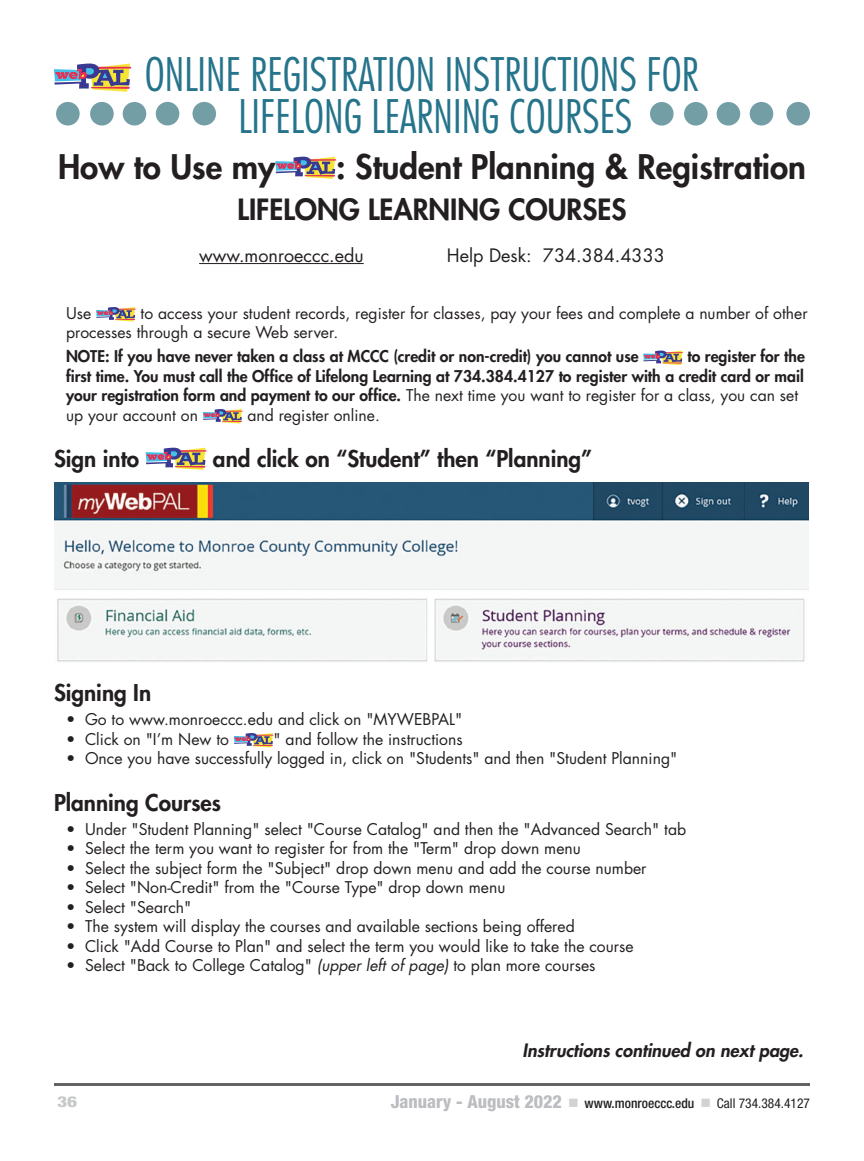
<style>
.page{position:relative;width:864px;height:1161px;background:#fff}
.page>*{position:absolute;margin:0;border:0;box-sizing:border-box;transform-origin:0 0}
.Page_Title{font:300 condensed 45px "Futura Std";color:#25748b}
.t1{font:800 33px "Futura Std";color:#231f20}
.Paragraph_Header{font:800 28.5px "Futura Std";color:#231f20}
.Paragraph_Header-2{font:800 22.5px "Futura Std";color:#231f20}
.t2{font:800 condensed 18px "Helvetica Neue LT Std";color:#bcbdc0}
.t3{font:18px "Futura Std";color:#231f20}
.t4{font:italic 800 18px "Futura Std";color:#231f20}
.Body_Text_Indent{font:15.75px/19.5px "Futura Std";color:#231f20}
.Body_Text_Indent-2{font:800 15.75px/19.5px "Futura Std";color:#231f20}
.t5{font:800 condensed 15px "Helvetica Neue LT Std";color:#c7c8ca;scale:1.3 1}
.s1{font-weight:400}
.s2{font-style:italic}
.s3{color:#d1d2d4}
.s4{font-weight:500;font-size:13.5px;color:#231f20}
.s5{font-weight:400;font-size:13.5px;color:#231f20}
</style>
<div class="page">
<hr style="left:54px;top:1083px;width:756px;height:3px;background:#636366">
<hr style="left:199px;top:263px;width:165px;height:1px;background:#231f20">
<hr style="left:96px;top:67px;width:35px;height:2px;background:#e72e54">
<svg style="left:54px;top:64px;width:76px;height:28px"></svg>
<svg style="left:275px;top:157px;width:61px;height:22px"></svg>
<svg style="left:96px;top:307px;width:40px;height:15px"></svg>
<svg style="left:643px;top:351px;width:40px;height:14px"></svg>
<svg style="left:203px;top:409px;width:40px;height:15px"></svg>
<hr style="left:179px;top:450px;width:27px;height:2px;background:#e72e54">
<svg style="left:146px;top:448px;width:59px;height:22px"></svg>
<svg style="left:234px;top:733px;width:40px;height:15px"></svg>
<div style="left:750px;top:102px;width:23px;height:24px;background:#739ea6;border-radius:50%"></div>
<div style="left:156px;top:102px;width:23px;height:23px;background:#739ea6;border-radius:50%"></div>
<div style="left:717px;top:102px;width:23px;height:24px;background:#739ea6;border-radius:50%"></div>
<div style="left:123px;top:102px;width:23px;height:24px;background:#739ea6;border-radius:50%"></div>
<div style="left:684px;top:102px;width:24px;height:24px;background:#739ea6;border-radius:50%"></div>
<div style="left:90px;top:102px;width:24px;height:24px;background:#739ea6;border-radius:50%"></div>
<div style="left:786px;top:102px;width:24px;height:24px;background:#739ea6;border-radius:50%"></div>
<div style="left:193px;top:102px;width:23px;height:23px;background:#739ea6;border-radius:50%"></div>
<div style="left:650px;top:102px;width:24px;height:24px;background:#739ea6;border-radius:50%"></div>
<div style="left:56px;top:102px;width:24px;height:24px;background:#739ea6;border-radius:50%"></div>
<img style="left:54px;top:483px;width:755px;height:179px">
<p class="Page_Title" style="left:145px;top:48px;width:556px">ONLINE REGISTRATION INSTRUCTIONS FOR</p>
<p class="Page_Title" style="left:238px;top:90px;width:396px">LIFELONG LEARNING COURSES</p>
<p class="t1" style="left:58px;top:146px;width:219px">How to Use my</p>
<p class="t1" style="left:336px;top:146px;width:471px">: Student Planning &amp; Registration</p>
<p class="Paragraph_Header" style="left:238px;top:191px;width:390px">LIFELONG LEARNING COURSES</p>
<p class="t3" style="left:199px;top:244px;width:166px">www.monroeccc.edu</p>
<p class="t3" style="left:447px;top:244px;width:219px">Help Desk: 734.384.4333</p>
<p class="Body_Text_Indent" style="left:66px;top:303px;width:743px;text-indent:75px">to access your student records, register for classes, pay your fees and complete a number of other processes through a secure Web server.</p>
<p class="Body_Text_Indent-2" style="left:66px;top:347px;width:574px">NOTE: If you have never taken a class at MCCC (credit or non-credit) you cannot use</p>
<p class="Body_Text_Indent" style="left:66px;top:303px;width:27px">Use</p>
<p class="Body_Text_Indent-2" style="left:66px;top:347px;width:740px;text-indent:621px">to register for the first time. You must call the Office of Lifelong Learning at 734.384.4127 to register with a credit card or mail your registration form and payment to our office. <span class="s1">The next time you want to register for a class, you can set up your account on</span></p>
<p class="Body_Text_Indent" style="left:247px;top:405px;width:134px">and register online.</p>
<p class="Paragraph_Header-2" style="left:54px;top:445px;width:87px">Sign into</p>
<p class="Paragraph_Header-2" style="left:213px;top:445px;width:381px">and click on “Student” then “Planning”</p>
<p class="Paragraph_Header-2" style="left:54px;top:679px;width:99px">Signing In</p>
<p class="Body_Text_Indent" style="left:66px;top:710px;width:398px">• Go to www.monroeccc.edu and click on "MYWEBPAL"</p>
<p class="Body_Text_Indent" style="left:66px;top:729px;width:165px">• Click on "I’m New to</p>
<p class="Body_Text_Indent" style="left:274px;top:729px;width:191px">" and follow the instructions</p>
<p class="Body_Text_Indent" style="left:66px;top:749px;width:613px">• Once you have successfully logged in, click on "Students" and then "Student Planning"</p>
<p class="Paragraph_Header-2" style="left:54px;top:788px;width:169px">Planning Courses</p>
<p class="Body_Text_Indent" style="left:66px;top:819px;width:622px">• Under "Student Planning" select "Course Catalog" and then the "Advanced Search" tab</p>
<p class="Body_Text_Indent" style="left:66px;top:839px;width:516px">• Select the term you want to register for from the "Term" drop down menu</p>
<p class="Body_Text_Indent" style="left:66px;top:858px;width:582px">• Select the subject form the "Subject" drop down menu and add the course number</p>
<p class="Body_Text_Indent" style="left:66px;top:878px;width:441px">• Select "Non-Credit" from the "Course Type" drop down menu</p>
<p class="Body_Text_Indent" style="left:66px;top:897px;width:127px">• Select "Search"</p>
<p class="Body_Text_Indent" style="left:66px;top:917px;width:510px">• The system will display the courses and available sections being offered</p>
<p class="Body_Text_Indent" style="left:66px;top:936px;width:569px">• Click "Add Course to Plan" and select the term you would like to take the course</p>
<p class="Body_Text_Indent" style="left:66px;top:956px;width:531px">• Select "Back to College Catalog" <span class="s2">(upper left of page)</span> to plan more courses</p>
<p class="t4" style="left:522px;top:1039px;width:283px">Instructions continued on next page.</p>
<p class="t5" style="left:57px;top:1092px;width:17px">36</p>
<p class="t2" style="left:391px;top:1090px;width:421px">January - August 2022 <span class="s3">■</span> <span class="s4">www.monroeccc.edu</span> <span class="s3">■</span> <span class="s5">Call 734.384.4127</span></p>
</div>
